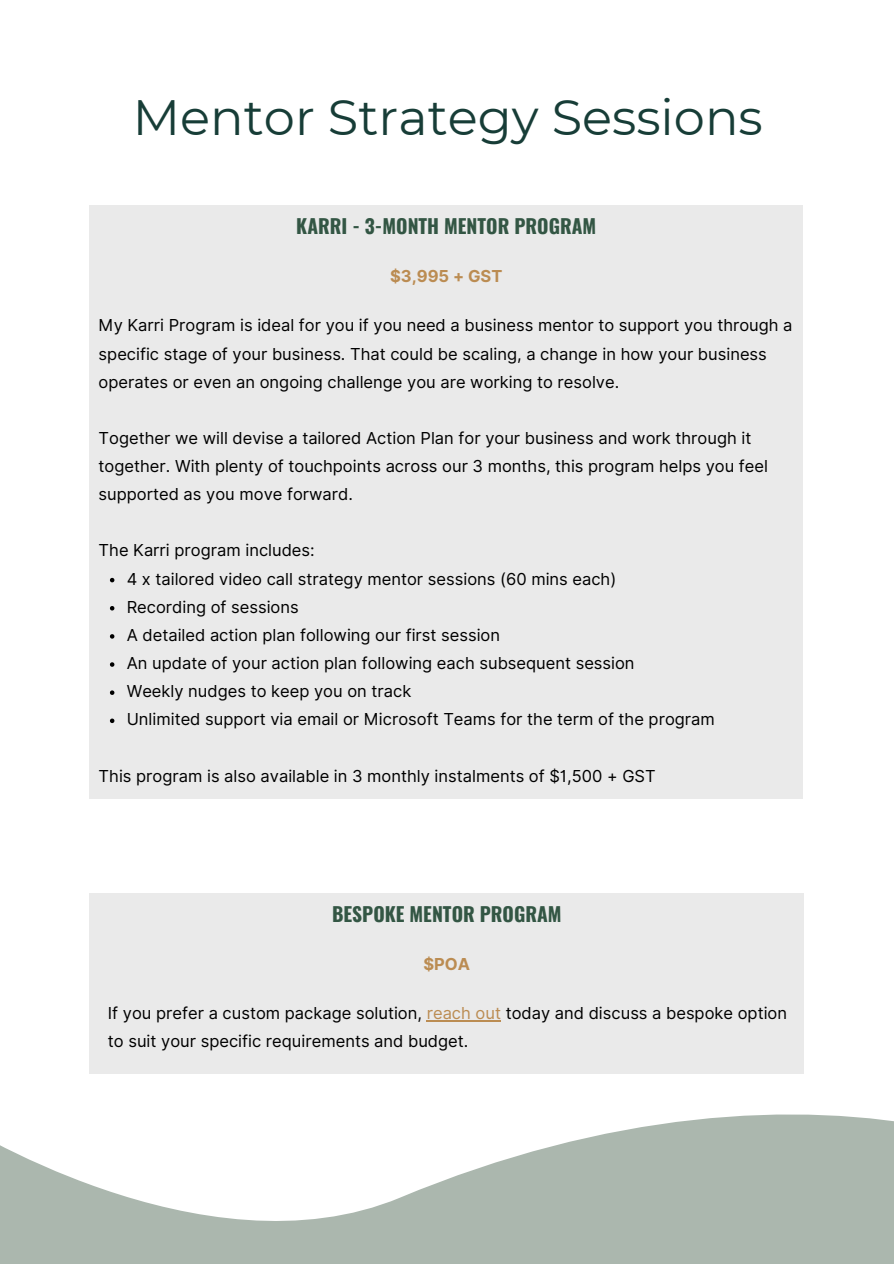
<style>
.page{position:relative;width:894px;height:1264px;background:#fff}
.page>*{position:absolute;margin:0;border:0;box-sizing:border-box;transform-origin:0 0}
.t1{font:49.5px "Montserrat";color:#173d37}
.t2{font:700 19.5px "Oswald";color:#335644}
.t3{font:16.5px/28.2px "Inter";color:#000}
.t4{font:700 16.5px "Inter";color:#bb8c52}
.s1{color:#bb8c52}
</style>
<div class="page">
<div style="left:89px;top:205px;width:714px;height:593px;background:#eaeaea"></div>
<svg style="left:110px;top:578px;width:4px;height:4px"></svg>
<svg style="left:110px;top:606px;width:4px;height:4px"></svg>
<svg style="left:110px;top:634px;width:4px;height:4px"></svg>
<svg style="left:110px;top:662px;width:4px;height:4px"></svg>
<svg style="left:110px;top:690px;width:4px;height:5px"></svg>
<svg style="left:110px;top:718px;width:4px;height:5px"></svg>
<svg style="left:0;top:1114px;width:893px;height:149px;fill:#abb7ae"></svg>
<div style="left:90px;top:893px;width:713px;height:181px;background:#eaeaea"></div>
<hr style="left:426px;top:1020px;width:75px;height:1px;background:#bb8c52">
<p class="t1" style="left:133px;top:88px;width:631px">Mentor Strategy Sessions</p>
<h1 class="t2" style="left:296px;top:211px;width:301px">KARRI - 3-MONTH MENTOR PROGRAM</h1>
<h2 class="t4" style="left:390px;top:266px;width:114px">$3,995 + GST</h2>
<h3 class="t3" style="left:99px;top:311px;width:695px">My Karri Program is ideal for you if you need a business mentor to support you through a specific stage of your business. That could be scaling, a change in how your business operates or even an ongoing challenge you are working to resolve.</h3>
<p class="t3" style="left:99px;top:424px;width:670px">Together we will devise a tailored Action Plan for your business and work through it together. With plenty of touchpoints across our 3 months, this program helps you feel supported as you move forward.</p>
<p class="t3" style="left:99px;top:536px;width:217px">The Karri program includes:</p>
<p class="t3" style="left:127px;top:564px;width:491px">4 x tailored video call strategy mentor sessions (60 mins each)</p>
<p class="t3" style="left:127px;top:592px;width:173px">Recording of sessions</p>
<p class="t3" style="left:127px;top:620px;width:375px">A detailed action plan following our first session</p>
<p class="t3" style="left:127px;top:649px;width:509px">An update of your action plan following each subsequent session</p>
<p class="t3" style="left:127px;top:677px;width:286px">Weekly nudges to keep you on track</p>
<p class="t3" style="left:127px;top:705px;width:589px">Unlimited support via email or Microsoft Teams for the term of the program</p>
<p class="t3" style="left:99px;top:761px;width:558px">This program is also available in 3 monthly instalments of $1,500 + GST</p>
<h2 class="t2" style="left:332px;top:899px;width:231px">BESPOKE MENTOR PROGRAM</h2>
<h3 class="t4" style="left:423px;top:954px;width:48px">$POA</h3>
<p class="t3" style="left:108px;top:999px;width:680px">If you prefer a custom package solution, <span class="s1">reach out</span> today and discuss a bespoke option to suit your specific requirements and budget.</p>
</div>
